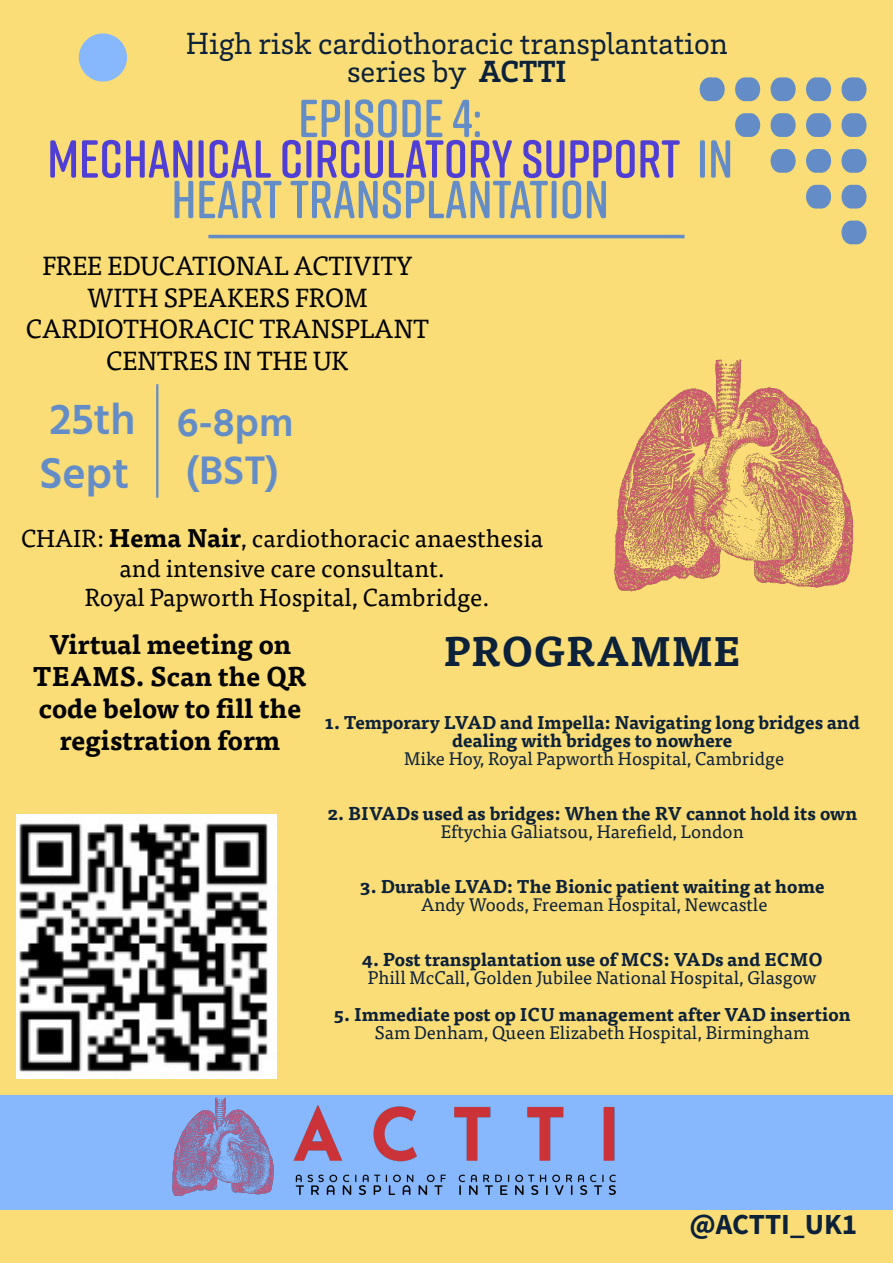
<style>
.page{position:relative;width:893px;height:1263px;background:#fadd76}
.page>*{position:absolute;margin:0;border:0;box-sizing:border-box;transform-origin:0 0}
.t1{font:600 53.4px/40.5px "Rift Soft";color:#648dc8;text-align:center}
.t2{font:600 44.4px/53.2px "Hind";color:#648dc8}
.t3{font:600 40.8px/48.9px "Hind";color:#648dc8}
.t4{font:700 40.65px "Tisa Pro";color:#0c213a}
.t5{font:31.35px/27.5px "Brix Slab";color:#0c213a;text-align:center}
.t6{font:700 29.1px "Source Sans 3";color:#0c213a}
.t7{font:700 26.7px/31.8px "Tisa Pro";color:#000;text-align:center}
.t8{font:26.25px/31.5px "Tisa Pro";color:#000;text-align:center}
.t9{font:24.45px/29.4px "Tisa Pro";color:#000;text-align:center}
.t10{font:700 18.3px/18.3px "Tisa Pro";color:#0c213a;text-align:center}
.t11{font:18.3px "Tisa Pro";color:#0c213a}
.s1{font-weight:700}
.s2{color:#503fd4}
.s3{font-weight:700;font-size:25.2px}
</style>
<div class="page">
<svg style="left:700px;top:77px;width:25px;height:24px"></svg>
<svg style="left:735px;top:77px;width:25px;height:24px"></svg>
<svg style="left:771px;top:77px;width:25px;height:24px"></svg>
<svg style="left:806px;top:77px;width:25px;height:24px"></svg>
<svg style="left:841px;top:77px;width:25px;height:24px"></svg>
<svg style="left:735px;top:113px;width:25px;height:24px"></svg>
<svg style="left:771px;top:113px;width:25px;height:24px"></svg>
<svg style="left:806px;top:113px;width:25px;height:24px"></svg>
<svg style="left:841px;top:113px;width:25px;height:24px"></svg>
<svg style="left:771px;top:149px;width:25px;height:12px"></svg>
<svg style="left:806px;top:149px;width:25px;height:12px"></svg>
<svg style="left:841px;top:149px;width:25px;height:12px"></svg>
<div style="left:79px;top:33px;width:48px;height:49px;background:#87b8fe;border-radius:50%"></div>
<hr style="left:208px;top:235px;width:477px;height:3px;background:#648dc8">
<hr style="left:156px;top:384px;width:2px;height:114px;background:#648dc8">
<div style="left:0;top:1094px;width:893px;height:115px;background:#87b8fe"></div>
<img style="left:158px;top:1013px;width:494px;height:197px">
<img style="left:581px;top:161px;width:286px;height:431px">
<img style="left:16px;top:815px;width:260px;height:264px">
<h3 class="t5" style="left:186px;top:29px;width:544px">High risk cardiothoracic transplantation series by <span class="s1">ACTTI</span></h3>
<h1 class="t1" style="left:47px;top:97px;width:687px">EPISODE 4:<br><span class="s2">MECHANICAL CIRCULATORY SUPPORT</span> IN<br>HEART TRANSPLANTATION</h1>
<h3 class="t8" style="left:26px;top:249px;width:405px">FREE EDUCATIONAL ACTIVITY<br>WITH SPEAKERS FROM<br>CARDIOTHORACIC TRANSPLANT<br>CENTRES IN THE UK</h3>
<h2 class="t2" style="left:40px;top:396px;width:98px">25th<br>Sept</h2>
<h3 class="t3" style="left:177px;top:400px;width:118px">6-8pm (BST)</h3>
<h3 class="t9" style="left:21px;top:523px;width:524px">CHAIR: <span class="s3">Hema Nair</span>, cardiothoracic anaesthesia and intensive care consultant.<br>Royal Papworth Hospital, Cambridge.</h3>
<h3 class="t4" style="left:443px;top:619px;width:299px">PROGRAMME</h3>
<h3 class="t7" style="left:33px;top:627px;width:276px">Virtual meeting on<br>TEAMS. Scan the QR code below to fill the registration form</h3>
<p class="t10" style="left:325px;top:712px;width:537px">1. Temporary LVAD and Impella: Navigating long bridges and dealing with bridges to nowhere</p>
<p class="t11" style="left:404px;top:745px;width:382px">Mike Hoy, Royal Papworth Hospital, Cambridge</p>
<p class="t10" style="left:327px;top:803px;width:531px">2. BIVADs used as bridges: When the RV cannot hold its own</p>
<p class="t11" style="left:441px;top:818px;width:304px">Eftychia Galiatsou, Harefield, London</p>
<p class="t10" style="left:360px;top:876px;width:466px">3. Durable LVAD: The Bionic patient waiting at home</p>
<p class="t11" style="left:421px;top:891px;width:348px">Andy Woods, Freeman Hospital, Newcastle</p>
<p class="t10" style="left:362px;top:949px;width:462px">4. Post transplantation use of MCS: VADs and ECMO</p>
<p class="t11" style="left:368px;top:964px;width:450px">Phill McCall, Golden Jubilee National Hospital, Glasgow</p>
<p class="t10" style="left:334px;top:1004px;width:518px">5. Immediate post op ICU management after VAD insertion</p>
<p class="t11" style="left:375px;top:1019px;width:436px">Sam Denham, Queen Elizabeth Hospital, Birmingham</p>
<h3 class="t6" style="left:690px;top:1205px;width:169px">@ACTTI_UK1</h3>
</div>
